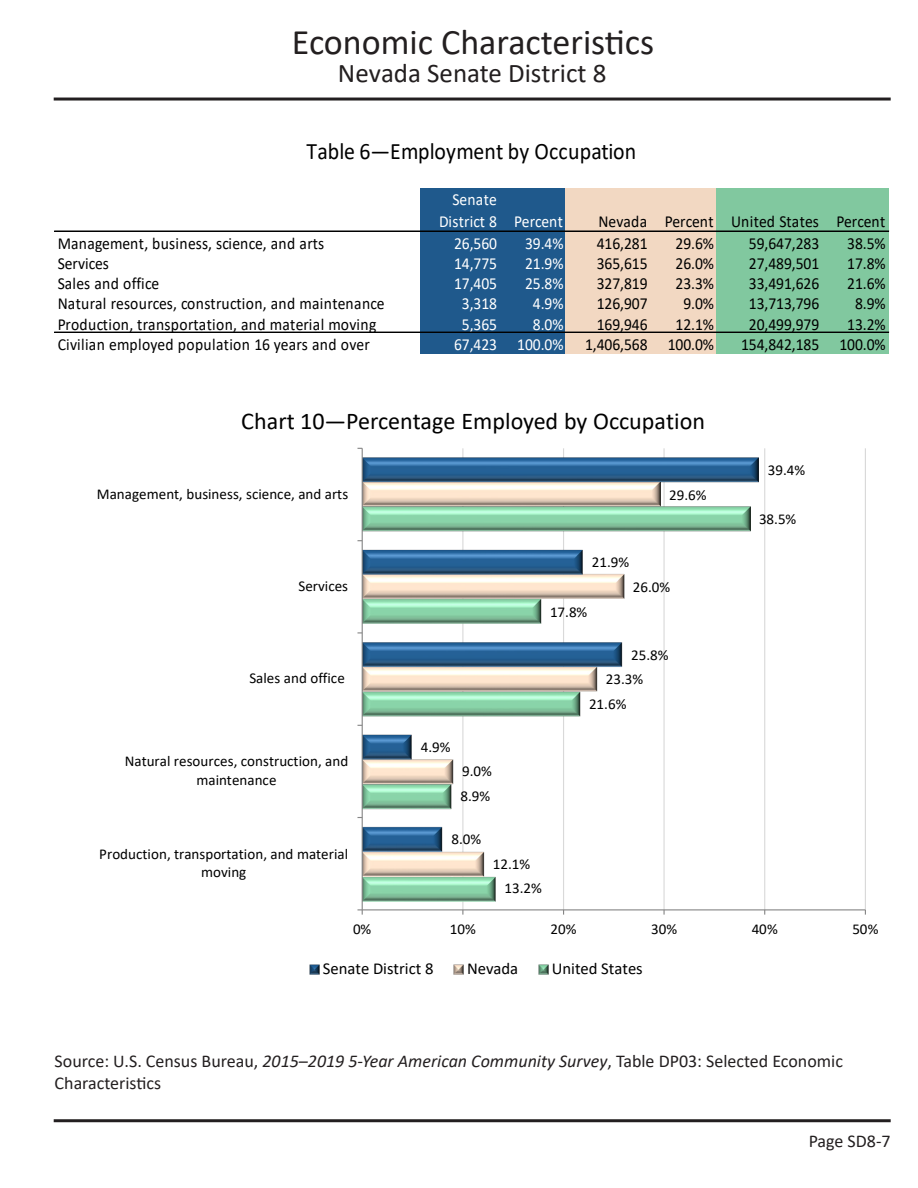
<style>
.page{position:relative;width:918px;height:1188px;background:#fff}
.page>*{position:absolute;margin:0;border:0;box-sizing:border-box;transform-origin:0 0}
.t1{font:36px "Calibri";color:#231f20}
.t2{font:27px "Calibri";color:#231f20}
.t3{font:24.15px "Calibri";color:#000}
.t4{font:23.55px "Calibri";letter-spacing:.01em;color:#000;scale:.93 1}
.t5{font:18px/21.6px "Calibri";color:#231f20}
.t6{font:16.8px "Calibri";color:#000;scale:.93 1}
.t7{font:16.8px "Calibri";letter-spacing:.02em;color:#000;scale:.93 1}
.t8{font:16.8px/21.9px "Calibri";letter-spacing:-.005em;color:#fff;scale:.93 1}
.t9{font:16.65px "Calibri";color:#000}
.t10{font:15px/18.5px "Calibri";color:#000;text-align:center}
.s1{font-style:italic}
</style>
<div class="page">
<hr style="left:54px;top:1119px;width:837px;height:3px;background:#231f20">
<hr style="left:54px;top:98px;width:837px;height:3px;background:#231f20">
<div style="left:420px;top:188px;width:146px;height:165px;background:#1f598c"></div>
<div style="left:566px;top:188px;width:151px;height:165px;background:#f2d8c2"></div>
<div style="left:716px;top:188px;width:173px;height:165px;background:#81c89f"></div>
<hr style="left:55px;top:231px;width:834px;height:1px;background:#000">
<hr style="left:55px;top:332px;width:834px;height:1px;background:#000">
<hr style="left:462px;top:448px;width:1px;height:462px;background:#d9d9d9">
<hr style="left:563px;top:448px;width:1px;height:462px;background:#d9d9d9">
<hr style="left:663px;top:448px;width:2px;height:462px;background:#d9d9d9">
<hr style="left:764px;top:448px;width:1px;height:462px;background:#d9d9d9">
<hr style="left:865px;top:448px;width:1px;height:462px;background:#d9d9d9">
<img style="left:363px;top:852px;width:302px;height:49px">
<img style="left:363px;top:852px;width:298px;height:24px">
<img style="left:363px;top:457px;width:396px;height:395px">
<hr style="left:362px;top:909px;width:503px;height:1px;background:#868686">
<hr style="left:362px;top:448px;width:1px;height:462px;background:#868686">
<svg style="left:358px;top:909px;width:5px;height:6px"></svg>
<svg style="left:309px;top:964px;width:10px;height:10px"></svg>
<svg style="left:453px;top:964px;width:11px;height:10px"></svg>
<svg style="left:538px;top:964px;width:10px;height:10px"></svg>
<h1 class="t1" style="left:292px;top:17px;width:364px">Economic Characteristics</h1>
<h2 class="t2" style="left:338px;top:55px;width:270px">Nevada Senate District 8</h2>
<h3 class="t4" style="left:307px;top:135px;width:356px">Table 6—Employment by Occupation</h3>
<p class="t8" style="left:439px;top:188px;width:135px;text-indent:13px">Senate<br>District 8 Percent</p>
<p class="t6" style="left:598px;top:210px;width:310px">Nevada Percent United States Percent</p>
<p class="t6" style="left:58px;top:231px;width:288px">Management, business, science, and arts</p>
<p class="t8" style="left:454px;top:232px;width:48px">26,560</p>
<p class="t8" style="left:525px;top:232px;width:43px">39.4%</p>
<p class="t6" style="left:597px;top:231px;width:56px">416,281</p>
<p class="t6" style="left:676px;top:231px;width:43px">29.6%</p>
<p class="t6" style="left:749px;top:231px;width:77px">59,647,283</p>
<p class="t6" style="left:847px;top:231px;width:43px">38.5%</p>
<p class="t6" style="left:58px;top:252px;width:57px">Services</p>
<p class="t8" style="left:454px;top:252px;width:48px">14,775</p>
<p class="t8" style="left:525px;top:252px;width:43px">21.9%</p>
<p class="t6" style="left:597px;top:252px;width:56px">365,615</p>
<p class="t6" style="left:676px;top:252px;width:43px">26.0%</p>
<p class="t6" style="left:749px;top:252px;width:77px">27,489,501</p>
<p class="t6" style="left:847px;top:252px;width:43px">17.8%</p>
<p class="t7" style="left:58px;top:272px;width:111px">Sales and office</p>
<p class="t8" style="left:454px;top:272px;width:48px">17,405</p>
<p class="t8" style="left:525px;top:272px;width:43px">25.8%</p>
<p class="t6" style="left:597px;top:272px;width:56px">327,819</p>
<p class="t6" style="left:676px;top:272px;width:43px">23.3%</p>
<p class="t6" style="left:749px;top:272px;width:77px">33,491,626</p>
<p class="t6" style="left:847px;top:272px;width:43px">21.6%</p>
<p class="t6" style="left:58px;top:292px;width:353px">Natural resources, construction, and maintenance</p>
<p class="t8" style="left:462px;top:292px;width:39px">3,318</p>
<p class="t8" style="left:533px;top:292px;width:34px">4.9%</p>
<p class="t6" style="left:597px;top:292px;width:56px">126,907</p>
<p class="t6" style="left:683px;top:292px;width:34px">9.0%</p>
<p class="t6" style="left:749px;top:292px;width:77px">13,713,796</p>
<p class="t6" style="left:855px;top:292px;width:34px">8.9%</p>
<p class="t7" style="left:58px;top:312px;width:344px">Production, transportation, and material moving</p>
<p class="t8" style="left:462px;top:313px;width:39px">5,365</p>
<p class="t8" style="left:533px;top:313px;width:34px">8.0%</p>
<p class="t6" style="left:597px;top:312px;width:56px">169,946</p>
<p class="t6" style="left:676px;top:312px;width:43px">12.1%</p>
<p class="t6" style="left:749px;top:312px;width:77px">20,499,979</p>
<p class="t6" style="left:847px;top:312px;width:43px">13.2%</p>
<p class="t7" style="left:58px;top:333px;width:337px">Civilian employed population 16 years and over</p>
<p class="t8" style="left:454px;top:333px;width:119px">67,423 100.0%</p>
<p class="t6" style="left:585px;top:333px;width:140px">1,406,568 100.0%</p>
<p class="t6" style="left:741px;top:333px;width:157px">154,842,185 100.0%</p>
<h3 class="t3" style="left:241px;top:405px;width:465px">Chart 10—Percentage Employed by Occupation</h3>
<p class="t10" style="left:97px;top:484px;width:253px">Management, business, science, and arts</p>
<p class="t10" style="left:299px;top:577px;width:51px">Services</p>
<p class="t10" style="left:249px;top:669px;width:97px">Sales and office</p>
<p class="t10" style="left:125px;top:752px;width:225px">Natural resources, construction, and maintenance</p>
<p class="t10" style="left:99px;top:844px;width:250px">Production, transportation, and material moving</p>
<p class="t10" style="left:669px;top:485px;width:39px">29.6%</p>
<p class="t10" style="left:592px;top:553px;width:39px">21.9%</p>
<p class="t10" style="left:550px;top:602px;width:39px">17.8%</p>
<p class="t10" style="left:633px;top:577px;width:39px">26.0%</p>
<p class="t10" style="left:631px;top:645px;width:39px">25.8%</p>
<p class="t10" style="left:606px;top:670px;width:39px">23.3%</p>
<p class="t10" style="left:589px;top:694px;width:39px">21.6%</p>
<p class="t10" style="left:421px;top:737px;width:31px">4.9%</p>
<p class="t10" style="left:462px;top:762px;width:31px">9.0%</p>
<p class="t10" style="left:461px;top:787px;width:31px">8.9%</p>
<p class="t10" style="left:451px;top:830px;width:31px">8.0%</p>
<p class="t10" style="left:493px;top:854px;width:39px">12.1%</p>
<p class="t10" style="left:505px;top:879px;width:39px">13.2%</p>
<p class="t10" style="left:768px;top:460px;width:39px">39.4%</p>
<p class="t10" style="left:759px;top:510px;width:39px">38.5%</p>
<p class="t10" style="left:353px;top:919px;width:20px">0%</p>
<p class="t10" style="left:450px;top:919px;width:28px">10%</p>
<p class="t10" style="left:550px;top:919px;width:28px">20%</p>
<p class="t10" style="left:651px;top:919px;width:28px">30%</p>
<p class="t10" style="left:752px;top:919px;width:28px">40%</p>
<p class="t10" style="left:852px;top:919px;width:28px">50%</p>
<p class="t9" style="left:323px;top:957px;width:112px">Senate District 8</p>
<p class="t9" style="left:467px;top:957px;width:53px">Nevada</p>
<p class="t9" style="left:552px;top:957px;width:92px">United States</p>
<p class="t5" style="left:55px;top:1050px;width:790px">Source: U.S. Census Bureau, <span class="s1">2015–2019 5-Year American Community Survey</span>, Table DP03: Selected Economic<br>Characteristics</p>
<p class="t5" style="left:809px;top:1129px;width:83px">Page SD8-7</p>
</div>
